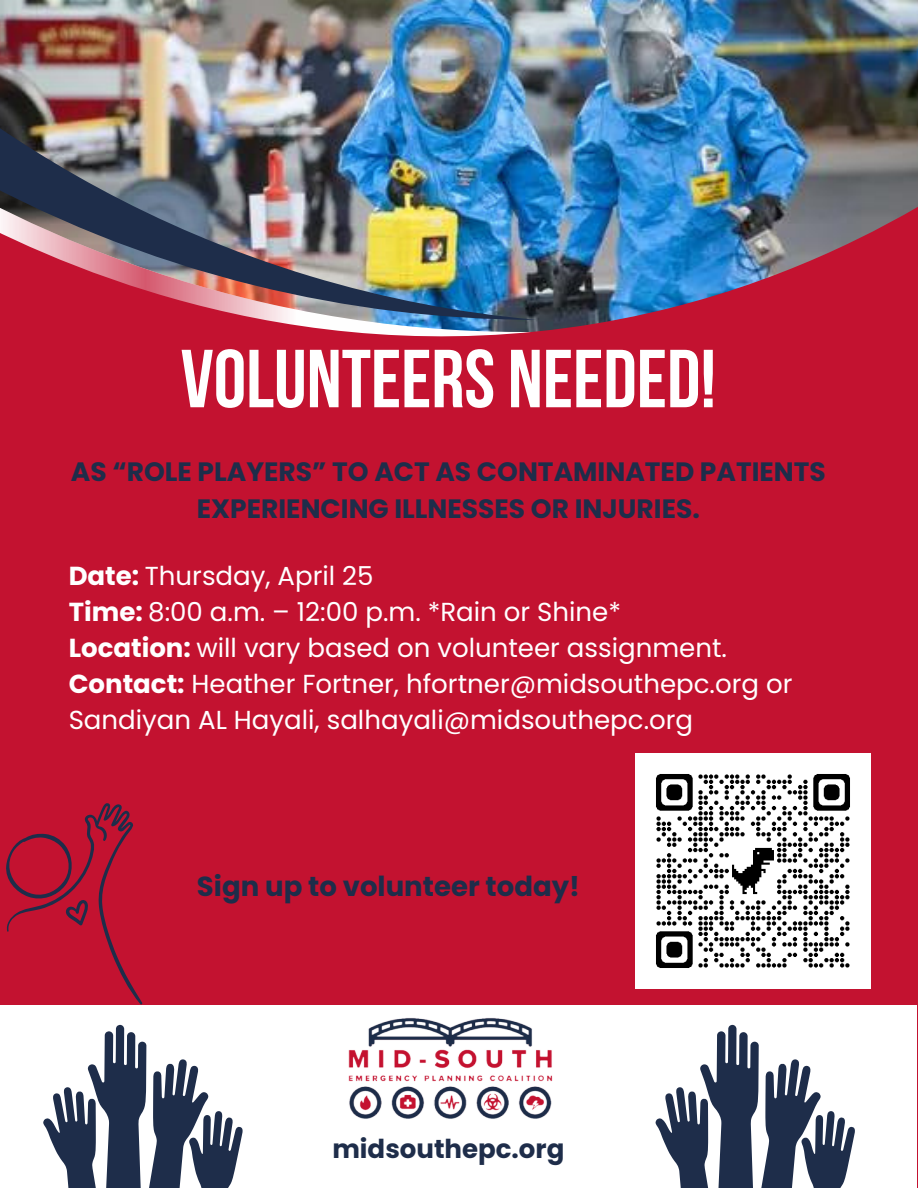
<style>
.page{position:relative;width:918px;height:1188px;background:#c31230}
.page>*{position:absolute;margin:0;border:0;box-sizing:border-box;transform-origin:0 0}
.t1{font:700 82.05px "Bebas Neue";color:#fff}
.t2{font:700 27.6px "Poppins";color:#1e2d4a}
.t3{font:700 26.55px/37.2px "Poppins";color:#1e2d4a;text-align:center}
.t4{font:26.1px "Poppins";color:#fff}
.t5{font:700 26.1px "Poppins";color:#1e2d4a}
.s1{font-weight:700}
</style>
<div class="page">
<img style="left:0;top:0;width:918px;height:181px">
<img style="left:536px;top:181px;width:382px;height:26px">
<img style="left:536px;top:207px;width:382px;height:39px">
<img style="left:265px;top:246px;width:578px;height:91px">
<img style="left:0;top:92px;width:536px;height:228px">
<div style="left:0;top:1006px;width:917px;height:182px;background:#fff"></div>
<svg style="left:43px;top:1025px;width:199px;height:163px"></svg>
<svg style="left:6px;top:803px;width:137px;height:202px"></svg>
<img style="left:305px;top:1005px;width:307px;height:114px">
<img style="left:635px;top:753px;width:235px;height:236px">
<svg style="left:656px;top:1025px;width:199px;height:163px"></svg>
<p class="t1" style="left:181px;top:346px;width:537px">VOLUNTEERS NEEDED!</p>
<p class="t3" style="left:71px;top:453px;width:757px">AS “ROLE PLAYERS” TO ACT AS CONTAMINATED PATIENTS<br>EXPERIENCING ILLNESSES OR INJURIES.</p>
<p class="t4" style="left:69px;top:557px;width:306px"><span class="s1">Date:</span> Thursday, April 25</p>
<h1 class="t4" style="left:69px;top:593px;width:554px"><span class="s1">Time:</span> 8:00 a.m. – 12:00 p.m. *Rain or Shine*</h1>
<h2 class="t4" style="left:69px;top:629px;width:660px"><span class="s1">Location:</span> will vary based on volunteer assignment.</h2>
<p class="t4" style="left:69px;top:665px;width:725px"><span class="s1">Contact:</span> Heather Fortner, hfortner@midsouthepc.org or</p>
<p class="t4" style="left:69px;top:701px;width:626px">Sandiyan AL Hayali, salhayali@midsouthepc.org</p>
<p class="t2" style="left:197px;top:867px;width:384px">Sign up to volunteer today!</p>
<h3 class="t5" style="left:332px;top:1130px;width:234px">midsouthepc.org</h3>
</div>
